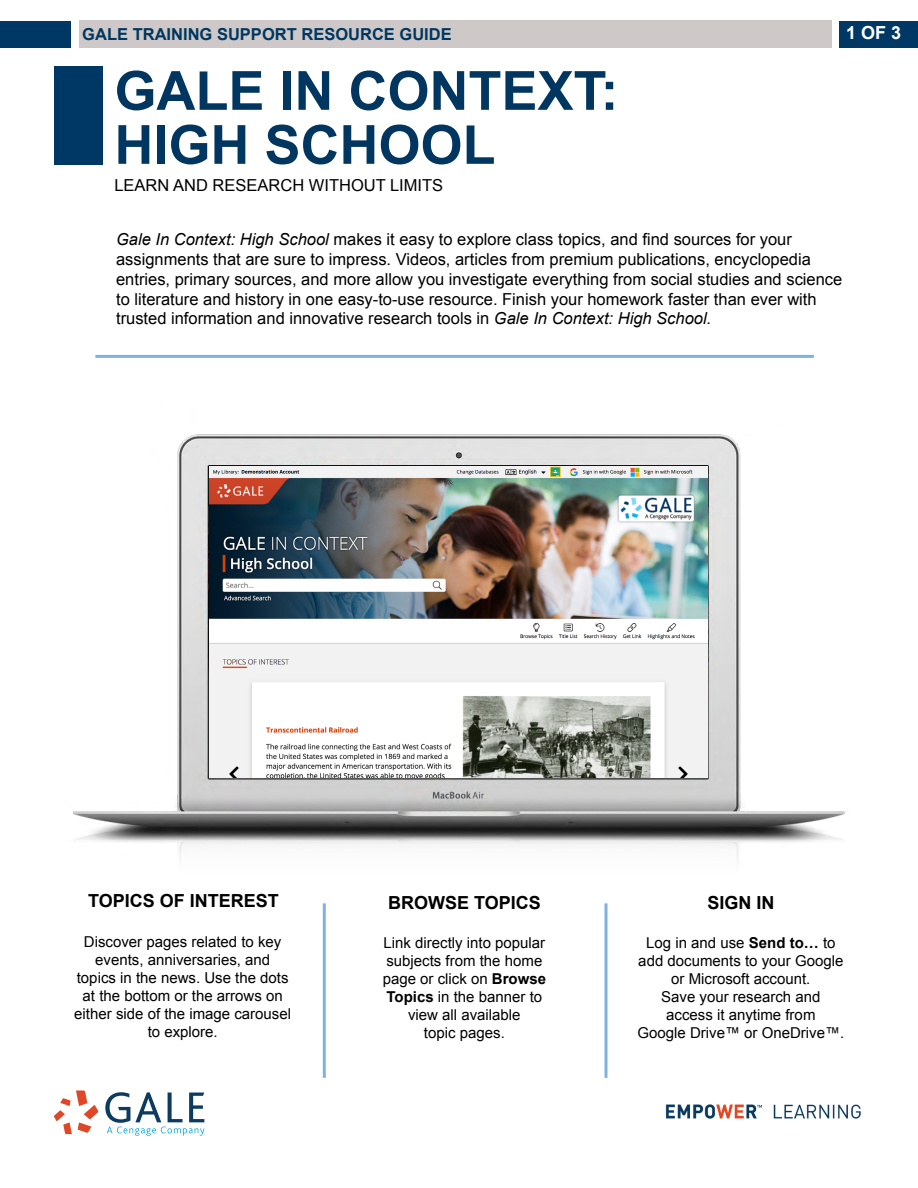
<style>
.page{position:relative;width:918px;height:1188px;background:#fff}
.page>*{position:absolute;margin:0;border:0;box-sizing:border-box;transform-origin:0 0}
.Document_Title{font:700 54px "Arial";color:#003660}
.t1{font:700 18px "Arial";color:#000}
.t2{font:700 18px "Arial";color:#fff}
.copy{font:16.5px/19.8px "Arial";color:#000}
.t3{font:700 16.5px "Arial";color:#003660}
.Document_Headline{font:16.5px "Arial";color:#000}
.t4{font:15px/18px "Arial";color:#000;text-align:center}
.s1{font-style:italic}
.s2{font-weight:700}
</style>
<div class="page">
<div style="left:54px;top:66px;width:48px;height:98px;background:#003865"></div>
<hr style="left:95px;top:355px;width:719px;height:3px;background:#7db3e1">
<hr style="left:323px;top:903px;width:3px;height:175px;background:#7db3e1">
<svg style="left:604px;top:903px;width:4px;height:175px"></svg>
<div style="left:79px;top:21px;width:753px;height:27px;background:#cec9c8"></div>
<div style="left:0;top:21px;width:70px;height:27px;background:#003865"></div>
<div style="left:840px;top:21px;width:78px;height:27px;background:#003865"></div>
<svg style="left:54px;top:1091px;width:44px;height:43px"></svg>
<svg style="left:105px;top:1092px;width:100px;height:44px"></svg>
<img style="left:665px;top:1104px;width:196px;height:15px">
<img style="left:73px;top:434px;width:772px;height:425px">
<img style="left:210px;top:467px;width:498px;height:311px">
<p class="t3" style="left:82px;top:23px;width:371px">GALE TRAINING SUPPORT RESOURCE GUIDE</p>
<p class="t2" style="left:846px;top:21px;width:57px">1 OF 3</p>
<p class="Document_Title" style="left:114px;top:55px;width:506px">GALE IN CONTEXT:</p>
<p class="Document_Title" style="left:114px;top:109px;width:383px">HIGH SCHOOL</p>
<p class="Document_Headline" style="left:114px;top:174px;width:330px">LEARN AND RESEARCH WITHOUT LIMITS</p>
<p class="copy" style="left:116px;top:230px;width:728px"><span class="s1">Gale In Context: High School</span> makes it easy to explore class topics, and find sources for your assignments that are sure to impress. Videos, articles from premium publications, encyclopedia entries, primary sources, and more allow you investigate everything from social studies and science to literature and history in one easy-to-use resource. Finish your homework faster than ever with trusted information and innovative research tools in <span class="s1">Gale In Context: High School.</span></p>
<p class="t1" style="left:88px;top:889px;width:192px">TOPICS OF INTEREST</p>
<p class="t4" style="left:74px;top:932px;width:218px">Discover pages related to key events, anniversaries, and topics in the news. Use the dots at the bottom or the arrows on either side of the image carousel to explore.</p>
<p class="t1" style="left:388px;top:891px;width:154px">BROWSE TOPICS</p>
<p class="t4" style="left:383px;top:934px;width:165px">Link directly into popular subjects from the home page or click on <span class="s2">Browse<br>Topics</span> in the banner to view all available<br>topic pages.</p>
<p class="t1" style="left:707px;top:891px;width:69px">SIGN IN</p>
<p class="t4" style="left:638px;top:934px;width:208px">Log in and use <span class="s2">Send to…</span> to add documents to your Google or Microsoft account.<br>Save your research and access it anytime from<br>Google Drive™ or OneDrive™.</p>
</div>
